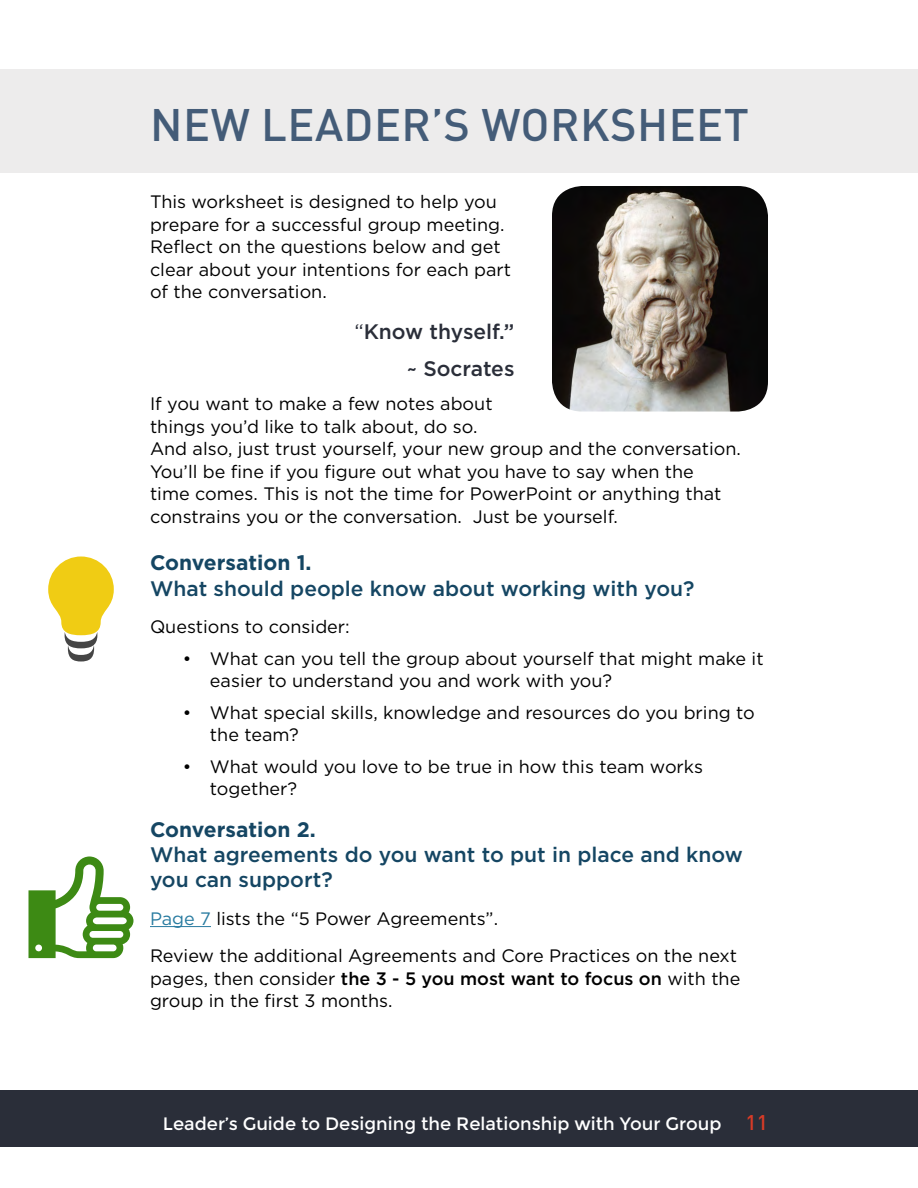
<style>
.page{position:relative;width:918px;height:1188px;background:#fff}
.page>*{position:absolute;margin:0;border:0;box-sizing:border-box;transform-origin:0 0}
.t1{font:500 45px "DIN Pro";letter-spacing:.01em;color:#445c78}
.t2{font:500 21px/25.2px "Gotham";color:#154663}
.t3{font:700 21px "Gotham";color:#154663}
.t4{font:500 21px/37.2px "Gotham";color:#2a2e39;text-align:right}
.t5{font:18px/22.5px "Gotham";color:#000}
.t6{font:18px "Montserrat";color:#fff}
.s1{font-weight:400}
.s2{color:#287ba0}
.s3{font-weight:500}
.s4{font-family:"DIN";font-weight:500;font-size:21px;color:#d73b27}
</style>
<div class="page">
<div style="left:0;top:1090px;width:918px;height:58px;background:#2a2e39"></div>
<div style="left:0;top:69px;width:918px;height:103px;background:#edecec"></div>
<hr style="left:150px;top:926px;width:61px;height:1px;background:#287ba0">
<img style="left:552px;top:186px;width:216px;height:226px">
<svg style="left:28px;top:856px;width:106px;height:102px"></svg>
<svg style="left:48px;top:556px;width:66px;height:106px"></svg>
<h1 class="t1" style="left:150px;top:94px;width:600px">NEW LEADER’S WORKSHEET</h1>
<p class="t5" style="left:150px;top:190px;width:363px">This worksheet is designed to help you prepare for a successful group meeting.<br>Reflect on the questions below and get clear about your intentions for each part of the conversation.</p>
<p class="t4" style="left:354px;top:312px;width:162px"><span class="s1">“</span>Know thyself.” ~ Socrates</p>
<p class="t5" style="left:150px;top:392px;width:592px">If you want to make a few notes about<br>things you’d like to talk about, do so.<br>And also, just trust yourself, your new group and the conversation.<br>You’ll be fine if you figure out what you have to say when the<br>time comes. This is not the time for PowerPoint or anything that constrains you or the conversation. Just be yourself.</p>
<p class="t3" style="left:150px;top:551px;width:163px">Conversation 1.</p>
<p class="t2" style="left:150px;top:575px;width:546px">What should people know about working with you?</p>
<p class="t5" style="left:150px;top:615px;width:201px">Questions to consider:</p>
<p class="t5" style="left:210px;top:647px;width:555px;text-indent:-27px">• What can you tell the group about yourself that might make it easier to understand you and work with you?</p>
<p class="t5" style="left:210px;top:701px;width:546px;text-indent:-27px">• What special skills, knowledge and resources do you bring to the team?</p>
<p class="t5" style="left:210px;top:755px;width:495px;text-indent:-27px">• What would you love to be true in how this team works together?</p>
<p class="t3" style="left:150px;top:817px;width:167px">Conversation 2.</p>
<p class="t2" style="left:150px;top:842px;width:594px">What agreements do you want to put in place and know you can support?</p>
<p class="t5" style="left:150px;top:899px;width:589px;line-height:37.5px"><span class="s2">Page 7</span> lists the “5 Power Agreements”.<br>Review the additional Agreements and Core Practices on the next</p>
<p class="t5" style="left:150px;top:967px;width:592px">pages, then consider <span class="s3">the 3 - 5 you most want to focus on</span> with the group in the first 3 months.</p>
<p class="t6" style="left:163px;top:1113px;width:607px">Leader’s Guide to Designing the Relationship with Your Group <span class="s4">11</span></p>
</div>
